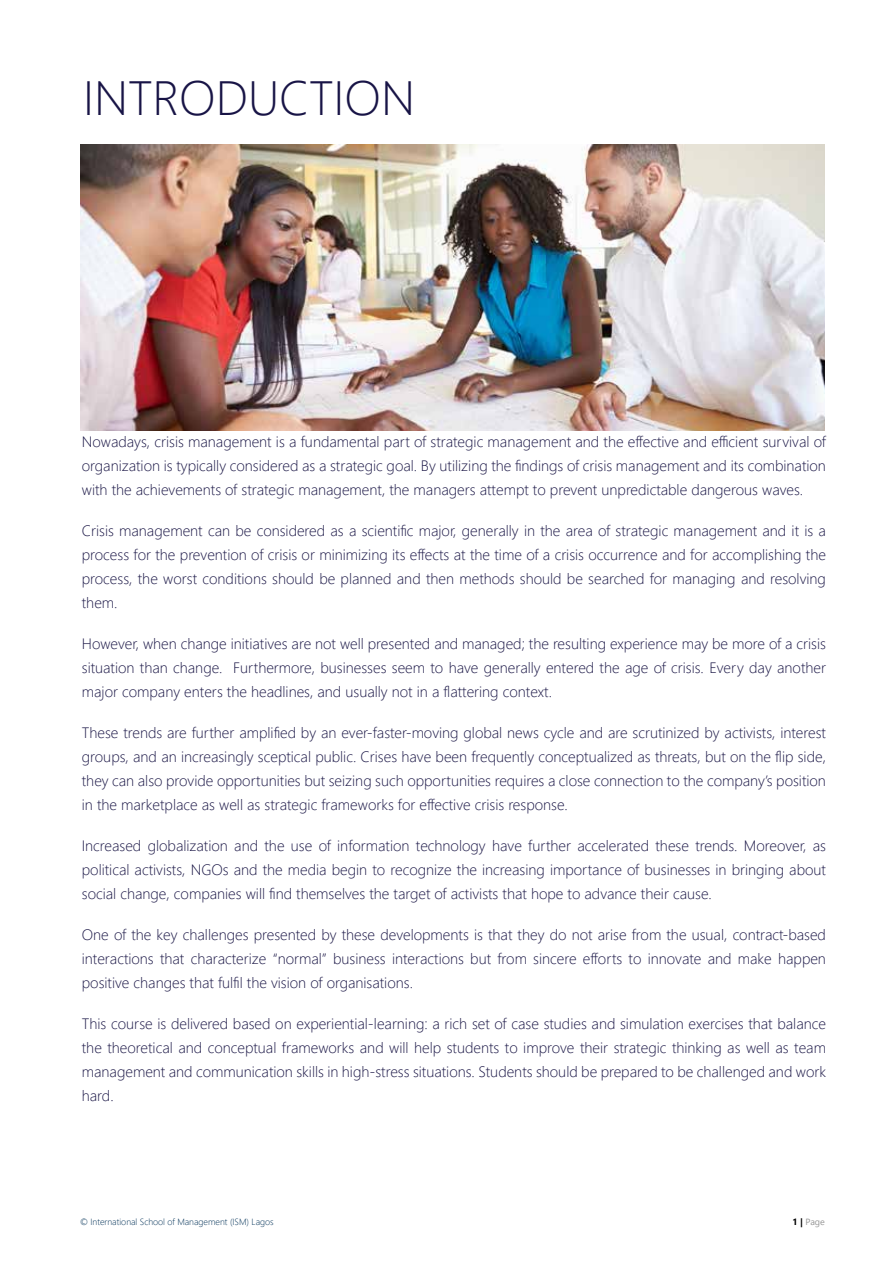
<style>
.page{position:relative;width:893px;height:1263px;background:#fff}
.page>*{position:absolute;margin:0;border:0;box-sizing:border-box;transform-origin:0 0}
.t1{font:300 48px "Segoe UI";color:#181446}
.t2{font:300 15px/24px "Segoe UI";color:#181444;text-align:justify}
.t3{font:300 9px "Segoe UI";color:#013157}
.t4{font:9px "Segoe UI";color:#969696}
.s1{font-weight:700;color:#000}
</style>
<div class="page">
<img style="left:81px;top:145px;width:743px;height:285px">
<h1 class="t1" style="left:83px;top:59px;width:333px">INTRODUCTION</h1>
<p class="t2" style="left:82px;top:429px;width:746px">Nowadays, crisis management is a fundamental part of strategic management and the effective and efficient survival of organization is typically considered as a strategic goal. By utilizing the findings of crisis management and its combination with the achievements of strategic management, the managers attempt to prevent unpredictable dangerous waves.</p>
<p class="t2" style="left:82px;top:518px;width:746px">Crisis management can be considered as a scientific major, generally in the area of strategic management and it is a process for the prevention of crisis or minimizing its effects at the time of a crisis occurrence and for accomplishing the process, the worst conditions should be planned and then methods should be searched for managing and resolving them.</p>
<p class="t2" style="left:82px;top:631px;width:746px">However, when change initiatives are not well presented and managed; the resulting experience may be more of a crisis situation than change. Furthermore, businesses seem to have generally entered the age of crisis. Every day another major company enters the headlines, and usually not in a flattering context.</p>
<p class="t2" style="left:82px;top:720px;width:746px">These trends are further amplified by an ever-faster-moving global news cycle and are scrutinized by activists, interest groups, and an increasingly sceptical public. Crises have been frequently conceptualized as threats, but on the flip side, they can also provide opportunities but seizing such opportunities requires a close connection to the company’s position in the marketplace as well as strategic frameworks for effective crisis response.</p>
<p class="t2" style="left:82px;top:833px;width:746px">Increased globalization and the use of information technology have further accelerated these trends. Moreover, as political activists, NGOs and the media begin to recognize the increasing importance of businesses in bringing about social change, companies will find themselves the target of activists that hope to advance their cause.</p>
<p class="t2" style="left:82px;top:922px;width:746px">One of the key challenges presented by these developments is that they do not arise from the usual, contract-based interactions that characterize “normal” business interactions but from sincere efforts to innovate and make happen positive changes that fulfil the vision of organisations.</p>
<p class="t2" style="left:82px;top:1011px;width:746px">This course is delivered based on experiential-learning: a rich set of case studies and simulation exercises that balance the theoretical and conceptual frameworks and will help students to improve their strategic thinking as well as team management and communication skills in high-stress situations. Students should be prepared to be challenged and work hard.</p>
<p class="t3" style="left:80px;top:1215px;width:195px">© International School of Management (ISM) Lagos</p>
<p class="t4" style="left:792px;top:1215px;width:34px"><span class="s1">1 |</span> Page</p>
</div>
